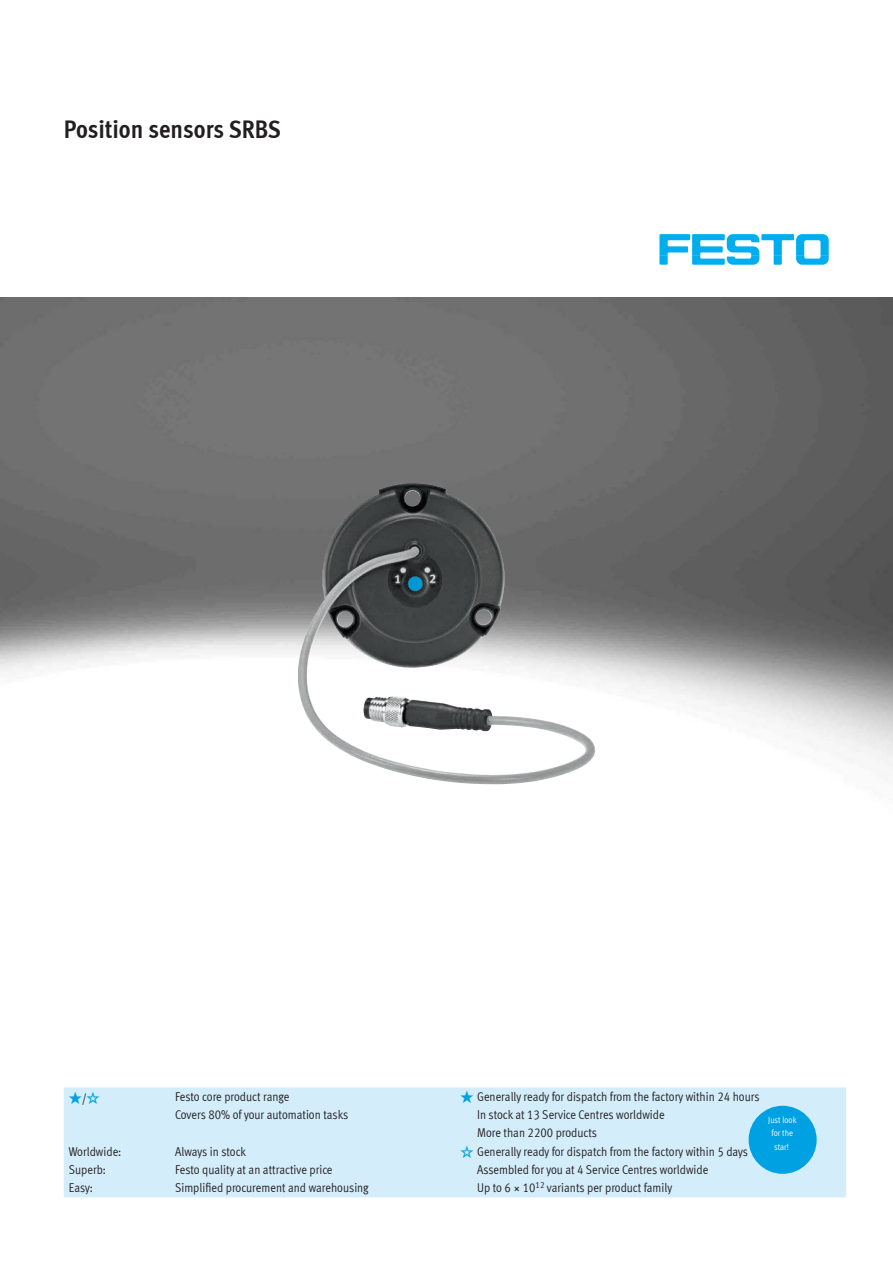
<style>
.page{position:relative;width:893px;height:1263px;background:#fff}
.page>*{position:absolute;margin:0;border:0;box-sizing:border-box;transform-origin:0 0}
.t1{font:700 25.5px "Meta Cond LF";color:#231f20}
.t2{font:12.75px/18px "Meta Cond LF";color:#231f20}
.t3{font:12.75px "Meto Pict 182";color:#00a1e3}
.t4{font:9px/13.5px "Meta Cond LF";color:#fff;text-align:center}
.s1{font-family:"Meta Cond LF";color:#231f20}
.s2{font-family:"Meto Pict 182";color:#00a1e3}
</style>
<div class="page">
<svg style="left:659px;top:234px;width:170px;height:31px"></svg>
<img style="left:0;top:298px;width:893px;height:487px">
<img style="left:298px;top:484px;width:297px;height:300px">
<div style="left:64px;top:1087px;width:782px;height:110px;background:#d4edfa"></div>
<div style="left:749px;top:1106px;width:68px;height:68px;background:#00a1e3;border-radius:50%"></div>
<h1 class="t1" style="left:64px;top:113px;width:219px">Position sensors SRBS</h1>
<p class="t3" style="left:69px;top:1091px;width:32px">E<span class="s1">/</span>R</p>
<p class="t2" style="left:175px;top:1087px;width:175px">Festo core product range<br>Covers 80% of your automation tasks</p>
<p class="t2" style="left:477px;top:1087px;width:284px;text-indent:-17px"><span class="s2">Q</span>Generally ready for dispatch from the factory within 24 hours<br>In stock at 13 Service Centres worldwide<br>More than 2200 products</p>
<p class="t2" style="left:69px;top:1142px;width:54px">Worldwide:<br>Superb:<br>Easy:</p>
<p class="t2" style="left:175px;top:1142px;width:195px">Always in stock<br>Festo quality at an attractive price<br>Simplified procurement and warehousing</p>
<p class="t2" style="left:477px;top:1142px;width:272px;text-indent:-17px"><span class="s2">W</span>Generally ready for dispatch from the factory within 5 days<br>Assembled for you at 4 Service Centres worldwide<br>Up to 6 × 10<sup>12</sup> variants per product family</p>
<p class="t4" style="left:768px;top:1112px;width:30px">Just look for the star!</p>
</div>
